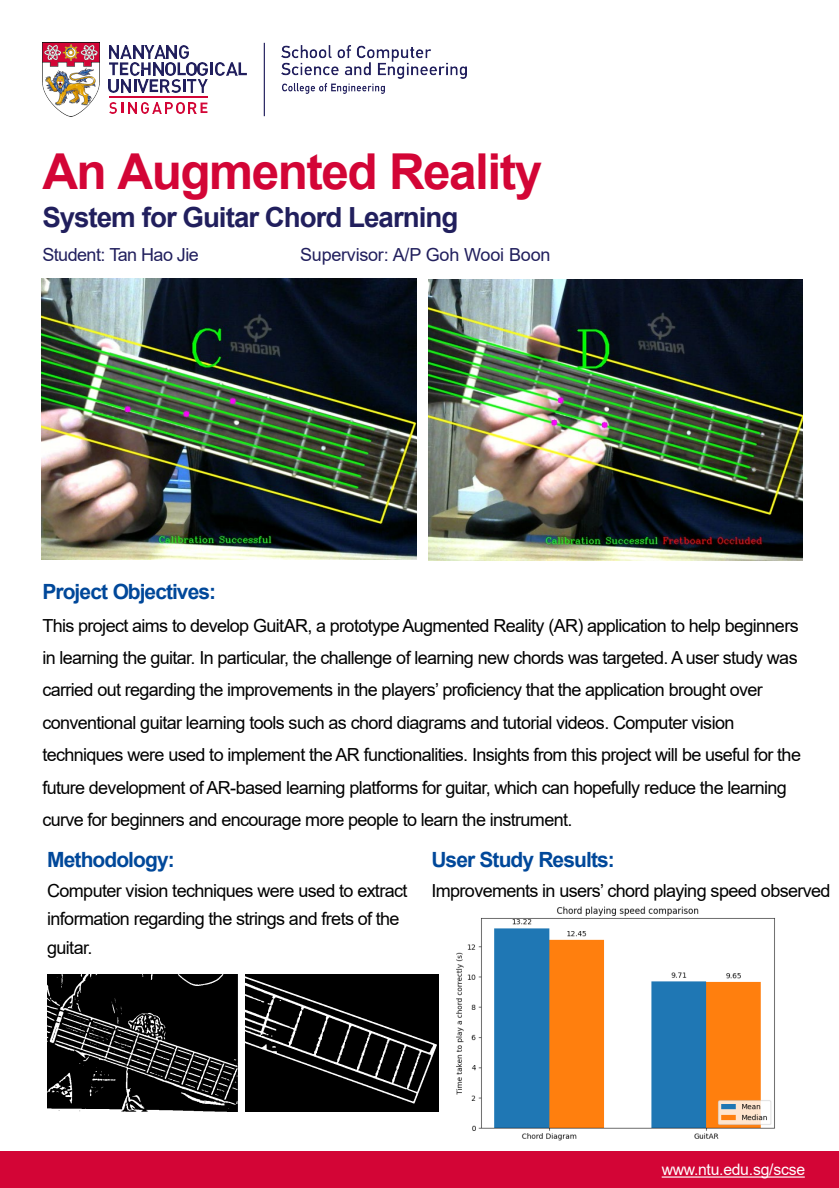
<style>
.page{position:relative;width:839px;height:1188px;background:#fff}
.page>*{position:absolute;margin:0;border:0;box-sizing:border-box;transform-origin:0 0}
.t1{font:700 49.5px "Arial";letter-spacing:-.03em;color:#d30536}
.t2{font:700 27.75px "Arial";letter-spacing:-.035em;color:#211f5d}
.t3{font:700 21px "Arial";letter-spacing:-.045em;color:#00489a}
.t4{font:18px/32.4px "Arial";letter-spacing:-.035em;color:#000}
.t5{font:18px "Arial";letter-spacing:-.015em;color:#211f5d}
.t6{font:15.75px "Arial";letter-spacing:-.015em;color:#fff}
</style>
<div class="page">
<img style="left:42px;top:43px;width:57px;height:73px">
<img style="left:216px;top:62px;width:21px;height:13px">
<svg style="left:238px;top:62px;width:9px;height:13px"></svg>
<svg style="left:109px;top:45px;width:104px;height:47px"></svg>
<img style="left:187px;top:79px;width:20px;height:13px">
<hr style="left:109px;top:97px;width:98px;height:1px;background:#d30536">
<svg style="left:109px;top:102px;width:98px;height:11px"></svg>
<img style="left:282px;top:83px;width:103px;height:10px">
<img style="left:282px;top:45px;width:185px;height:34px">
<hr style="left:264px;top:43px;width:1px;height:73px;background:#211f5d">
<div style="left:0;top:1151px;width:839px;height:36px;background:#d30536"></div>
<svg style="left:661px;top:1176px;width:143px;height:1px"></svg>
<img style="left:42px;top:278px;width:374px;height:281px">
<img style="left:428px;top:280px;width:374px;height:280px">
<img style="left:456px;top:906px;width:319px;height:235px">
<img style="left:48px;top:974px;width:190px;height:137px">
<img style="left:245px;top:974px;width:194px;height:137px">
<h2 class="t1" style="left:42px;top:137px;width:501px">An Augmented Reality</h2>
<p class="t2" style="left:42px;top:197px;width:417px">System for Guitar Chord Learning</p>
<p class="t5" style="left:42px;top:242px;width:158px">Student: Tan Hao Jie</p>
<p class="t5" style="left:300px;top:242px;width:252px">Supervisor: A/P Goh Wooi Boon</p>
<p class="t3" style="left:42px;top:577px;width:175px">Project Objectives:</p>
<p class="t4" style="left:42px;top:609px;width:760px">This project aims to develop GuitAR, a prototype Augmented Reality (AR) application to help beginners in learning the guitar. In particular, the challenge of learning new chords was targeted. A user study was carried out regarding the improvements in the players’ proficiency that the application brought over conventional guitar learning tools such as chord diagrams and tutorial videos. Computer vision techniques were used to implement the AR functionalities. Insights from this project will be useful for the future development of AR-based learning platforms for guitar, which can hopefully reduce the learning curve for beginners and encourage more people to learn the instrument.</p>
<p class="t3" style="left:431px;top:845px;width:185px">User Study Results:</p>
<p class="t4" style="left:431px;top:873px;width:400px">Improvements in users’ chord playing speed observed</p>
<p class="t3" style="left:47px;top:845px;width:129px">Methodology:</p>
<p class="t4" style="left:47px;top:875px;width:362px;line-height:28.5px">Computer vision techniques were used to extract information regarding the strings and frets of the guitar.</p>
<p class="t6" style="left:661px;top:1158px;width:145px">www.ntu.edu.sg/scse</p>
</div>
